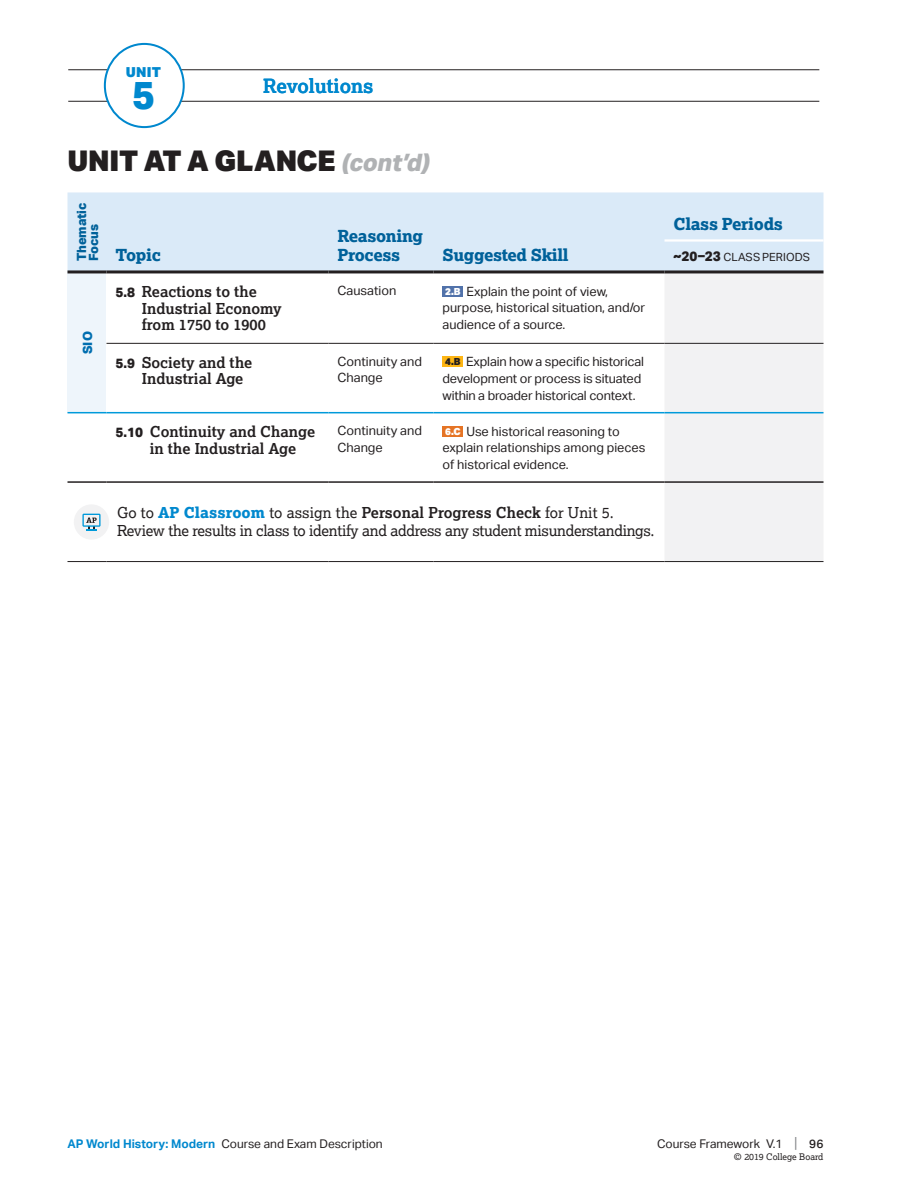
<style>
.page{position:relative;width:918px;height:1188px;background:#fff}
.page>*{position:absolute;margin:0;border:0;box-sizing:border-box;transform-origin:0 0}
.t1{font:800 39.3px "Aktiv Grotesk";color:#0088ce}
.t2{font:900 28.5px "Aktiv Grotesk";letter-spacing:-.01em;color:#231f20}
.t3{font:700 19.5px "Lexia";color:#0088ce}
.t4{font:800 16.5px/19.8px "Lexia";letter-spacing:-.02em;color:#00619a}
.t5{font:15px/18px "Lexia";letter-spacing:-.02em;color:#231f20}
.t6{font:700 15px/16.5px "Lexia";color:#231f20}
.t7{font:900 13.8px "Aktiv Grotesk";color:#0088ce}
.t8{font:12.75px/16.5px "Aktiv Grotesk";color:#231f20}
.t9{font:800 12.75px/12px "Aktiv Grotesk";color:#00619a}
.t10{font:800 12.75px "Aktiv Grotesk";color:#006eb0}
.t11{font:12px "Aktiv Grotesk";color:#231f20}
.t12{font:11.25px "Aktiv Grotesk";letter-spacing:.005em;color:#231f20}
.t13{font:9px "Lexia";color:#231f20}
.s1{font-weight:800;font-style:italic;font-size:24px;color:#b0b2b4}
.s2{font-family:"Aktiv Grotesk";font-weight:800;font-size:13.5px}
.s3{font-weight:900;font-size:9.75px;color:#fff}
.s4{font-weight:900;font-size:9.75px}
.s5{font-weight:800;color:#0088ce}
.s6{font-weight:700}
.s7{font-weight:800;font-size:13.5px}
.s8{font-weight:700;color:#0088ce}
.s9{font-size:15px;color:#808285}
.s10{font-weight:500}
</style>
<div class="page">
<hr style="left:68px;top:69px;width:751px;height:1px;background:#231f20">
<hr style="left:68px;top:101px;width:751px;height:1px;background:#231f20">
<div style="left:105px;top:44px;width:79px;height:83px;background:#fff;border-radius:50%"></div>
<div style="left:104px;top:43px;width:81px;height:85px;border:2px solid #0088ce;border-radius:50%"></div>
<div style="left:68px;top:192px;width:756px;height:78px;background:#daeaf8"></div>
<div style="left:68px;top:272px;width:38px;height:141px;background:#eef5fb"></div>
<div style="left:664px;top:273px;width:160px;height:288px;background:#f2f2f3"></div>
<hr style="left:664px;top:561px;width:160px;height:1px;background:#231f20">
<hr style="left:106px;top:270px;width:222px;height:3px;background:#231f20">
<hr style="left:328px;top:270px;width:106px;height:3px;background:#231f20">
<hr style="left:434px;top:270px;width:230px;height:3px;background:#231f20">
<hr style="left:664px;top:270px;width:160px;height:3px;background:#231f20">
<hr style="left:68px;top:412px;width:38px;height:1px;background:#009ada">
<hr style="left:106px;top:412px;width:222px;height:1px;background:#009ada">
<hr style="left:328px;top:412px;width:106px;height:1px;background:#009ada">
<hr style="left:434px;top:412px;width:230px;height:1px;background:#009ada">
<hr style="left:664px;top:412px;width:160px;height:1px;background:#009ada">
<hr style="left:664px;top:239px;width:160px;height:3px;background:#fff">
<hr style="left:106px;top:343px;width:222px;height:1px;background:#231f20">
<hr style="left:328px;top:343px;width:106px;height:1px;background:#231f20">
<hr style="left:434px;top:343px;width:230px;height:1px;background:#231f20">
<hr style="left:664px;top:343px;width:160px;height:1px;background:#231f20">
<hr style="left:68px;top:561px;width:38px;height:1px;background:#231f20">
<hr style="left:106px;top:561px;width:222px;height:1px;background:#231f20">
<hr style="left:328px;top:561px;width:106px;height:1px;background:#231f20">
<hr style="left:434px;top:561px;width:230px;height:1px;background:#231f20">
<hr style="left:68px;top:481px;width:38px;height:2px;background:#231f20">
<hr style="left:106px;top:481px;width:222px;height:2px;background:#231f20">
<hr style="left:328px;top:481px;width:106px;height:2px;background:#231f20">
<hr style="left:434px;top:481px;width:230px;height:2px;background:#231f20">
<hr style="left:664px;top:481px;width:160px;height:2px;background:#231f20">
<hr style="left:68px;top:270px;width:38px;height:3px;background:#231f20">
<div style="left:442px;top:286px;width:22px;height:11px;background:#5172aa"></div>
<div style="left:442px;top:356px;width:22px;height:11px;background:#fdb514"></div>
<div style="left:442px;top:426px;width:22px;height:11px;background:#e57425"></div>
<svg style="left:74px;top:505px;width:35px;height:34px"></svg>
<p class="t7" style="left:126px;top:63px;width:37px">UNIT</p>
<h1 class="t1" style="left:132px;top:70px;width:25px">5</h1>
<h3 class="t3" style="left:263px;top:74px;width:112px">Revolutions</h3>
<h2 class="t2" style="left:68px;top:143px;width:368px">UNIT AT A GLANCE <span class="s1">(cont’d)</span></h2>
<p class="t9" style="left:75px;top:261px;width:60px;rotate:-90deg">Thematic<br>Focus</p>
<p class="t4" style="left:116px;top:245px;width:47px">Topic</p>
<p class="t4" style="left:338px;top:225px;width:87px">Reasoning<br>Process</p>
<p class="t4" style="left:443px;top:245px;width:128px">Suggested Skill</p>
<p class="t10" style="left:79px;top:354px;width:24px;rotate:-90deg">SIO</p>
<p class="t6" style="left:142px;top:283px;width:141px;text-indent:-26px"><span class="s2">5.8</span> Reactions to the<br>Industrial Economy from 1750 to 1900</p>
<p class="t8" style="left:338px;top:282px;width:60px">Causation</p>
<p class="t8" style="left:443px;top:283px;width:204px"><span class="s3">2.B</span> Explain the point of view, purpose, historical situation, and/or audience of a source.</p>
<p class="t6" style="left:142px;top:354px;width:112px;text-indent:-26px"><span class="s2">5.9</span> Society and the<br>Industrial Age</p>
<p class="t8" style="left:338px;top:353px;width:86px">Continuity and<br>Change</p>
<p class="t8" style="left:443px;top:354px;width:203px"><span class="s4">4.B</span> Explain how a specific historical development or process is situated within a broader historical context.</p>
<p class="t6" style="left:150px;top:423px;width:167px;text-indent:-34px"><span class="s2">5.10</span> Continuity and Change in the Industrial Age</p>
<p class="t8" style="left:338px;top:422px;width:86px">Continuity and<br>Change</p>
<p class="t8" style="left:443px;top:423px;width:204px"><span class="s3">6.C</span> Use historical reasoning to explain relationships among pieces of historical evidence.</p>
<p class="t5" style="left:117px;top:504px;width:539px">Go to <span class="s5">AP Classroom</span> to assign the <span class="s6">Personal Progress Check</span> for Unit 5.<br>Review the results in class to identify and address any student misunderstandings.</p>
<p class="t4" style="left:674px;top:214px;width:111px">Class Periods</p>
<p class="t12" style="left:674px;top:251px;width:138px"><span class="s7">~20–23</span> CLASS PERIODS</p>
<p class="t11" style="left:68px;top:1136px;width:317px"><span class="s8">AP World History: Modern</span> Course and Exam Description</p>
<p class="t11" style="left:657px;top:1136px;width:168px">Course Framework V.1 <span class="s9">|</span> <span class="s10">96</span></p>
<p class="t13" style="left:734px;top:1151px;width:91px">© 2019 College Board</p>
</div>
